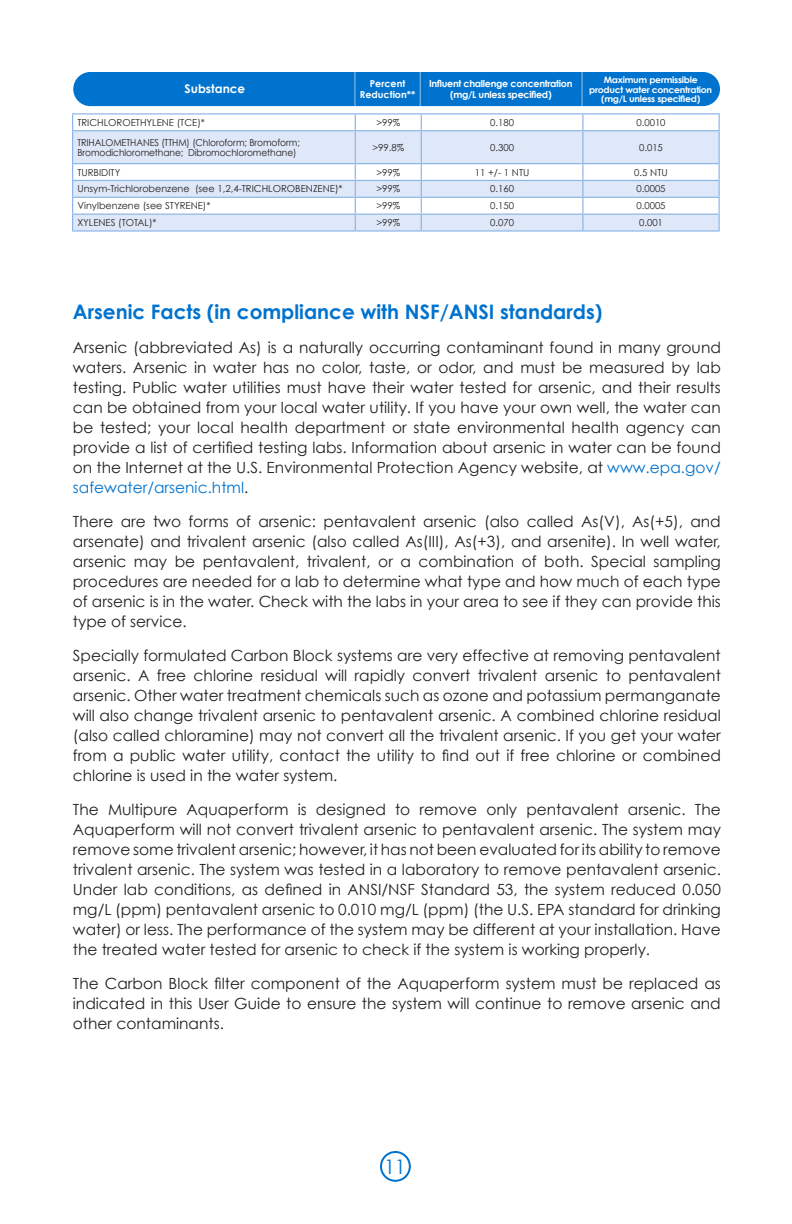
<style>
.page{position:relative;width:792px;height:1224px;background:#fff}
.page>*{position:absolute;margin:0;border:0;box-sizing:border-box;transform-origin:0 0}
.t1{font:700 20px "Century Gothic";color:#0073ce}
.t2{font:20px "Century Gothic";color:#0073ce}
.t3{font:15.4px/20px "Century Gothic";color:#231f20;text-align:justify}
.t4{font:700 12px "Century Gothic";color:#fff}
.t5{font:9.6px "Century Gothic";color:#231f20}
.t6{font:9.6px/10px "Century Gothic";color:#231f20;scale:.95 1}
.t7{font:700 9.6px/10.8px "Century Gothic";letter-spacing:-.03em;color:#fff;text-align:center}
.t8{font:700 9.6px/10.8px "Century Gothic";color:#fff;text-align:center}
.t9{font:700 8.8px/9.4px "Century Gothic";letter-spacing:-.03em;color:#fff;text-align:center;scale:1.05 1}
.s1{color:#0073ce}
</style>
<div class="page">
<div style="left:73px;top:72px;width:647px;height:34px;background:#0073ce;border-radius:17px"></div>
<hr style="left:354px;top:72px;width:2px;height:34px;background:#fff">
<hr style="left:420px;top:72px;width:1px;height:34px;background:#fff">
<hr style="left:581px;top:72px;width:2px;height:34px;background:#fff">
<div style="left:380px;top:1151px;width:31px;height:31px;border:2px solid #0073ce;border-radius:50%"></div>
<svg style="left:73px;top:131px;width:646px;height:99px;fill:#dfe8f8"></svg>
<hr style="left:72px;top:230px;width:283px;height:2px;background:#8bb5e8">
<hr style="left:583px;top:230px;width:137px;height:2px;background:#8bb5e8">
<svg style="left:355px;top:115px;width:1px;height:15px"></svg>
<hr style="left:355px;top:131px;width:1px;height:32px;background:#8bb5e8">
<svg style="left:355px;top:164px;width:1px;height:66px"></svg>
<hr style="left:355px;top:230px;width:66px;height:2px;background:#8bb5e8">
<svg style="left:421px;top:115px;width:1px;height:15px"></svg>
<svg style="left:582px;top:115px;width:2px;height:15px"></svg>
<hr style="left:421px;top:131px;width:1px;height:32px;background:#8bb5e8">
<hr style="left:582px;top:131px;width:2px;height:32px;background:#8bb5e8">
<svg style="left:421px;top:164px;width:1px;height:66px"></svg>
<svg style="left:582px;top:164px;width:2px;height:66px"></svg>
<hr style="left:421px;top:230px;width:162px;height:2px;background:#8bb5e8">
<hr style="left:72px;top:214px;width:283px;height:1px;background:#8bb5e8">
<hr style="left:355px;top:214px;width:66px;height:1px;background:#8bb5e8">
<hr style="left:421px;top:214px;width:162px;height:1px;background:#8bb5e8">
<hr style="left:583px;top:214px;width:137px;height:1px;background:#8bb5e8">
<hr style="left:72px;top:197px;width:283px;height:1px;background:#8bb5e8">
<hr style="left:355px;top:197px;width:66px;height:1px;background:#8bb5e8">
<hr style="left:421px;top:197px;width:162px;height:1px;background:#8bb5e8">
<hr style="left:583px;top:197px;width:137px;height:1px;background:#8bb5e8">
<svg style="left:72px;top:164px;width:1px;height:66px"></svg>
<svg style="left:719px;top:164px;width:1px;height:66px"></svg>
<hr style="left:72px;top:180px;width:283px;height:1px;background:#8bb5e8">
<hr style="left:355px;top:180px;width:66px;height:1px;background:#8bb5e8">
<hr style="left:421px;top:180px;width:162px;height:1px;background:#8bb5e8">
<hr style="left:583px;top:180px;width:137px;height:1px;background:#8bb5e8">
<hr style="left:72px;top:131px;width:1px;height:32px;background:#8bb5e8">
<hr style="left:719px;top:131px;width:1px;height:32px;background:#8bb5e8">
<hr style="left:72px;top:163px;width:283px;height:1px;background:#8bb5e8">
<hr style="left:355px;top:163px;width:66px;height:1px;background:#8bb5e8">
<hr style="left:421px;top:163px;width:162px;height:1px;background:#8bb5e8">
<hr style="left:583px;top:163px;width:137px;height:1px;background:#8bb5e8">
<svg style="left:72px;top:115px;width:1px;height:15px"></svg>
<svg style="left:719px;top:115px;width:1px;height:15px"></svg>
<hr style="left:72px;top:130px;width:283px;height:1px;background:#8bb5e8">
<hr style="left:355px;top:130px;width:66px;height:1px;background:#8bb5e8">
<hr style="left:421px;top:130px;width:162px;height:1px;background:#8bb5e8">
<hr style="left:583px;top:130px;width:137px;height:1px;background:#8bb5e8">
<hr style="left:72px;top:113px;width:283px;height:2px;background:#8bb5e8">
<hr style="left:355px;top:113px;width:66px;height:2px;background:#8bb5e8">
<hr style="left:421px;top:113px;width:162px;height:2px;background:#8bb5e8">
<hr style="left:583px;top:113px;width:137px;height:2px;background:#8bb5e8">
<p class="t4" style="left:185px;top:81px;width:62px">Substance</p>
<p class="t8" style="left:360px;top:78px;width:57px">Percent<br>Reduction**</p>
<p class="t7" style="left:429px;top:78px;width:145px">Influent challenge concentration (mg/L unless specified)</p>
<p class="t9" style="left:589px;top:75px;width:119px">Maximum permissible product water concentration (mg/L unless specified)</p>
<p class="t5" style="left:77px;top:117px;width:129px">TRICHLOROETHYLENE (TCE)*</p>
<p class="t5" style="left:376px;top:117px;width:25px">&gt;99%</p>
<p class="t5" style="left:490px;top:117px;width:25px">0.180</p>
<p class="t5" style="left:636px;top:117px;width:31px">0.0010</p>
<p class="t6" style="left:77px;top:137px;width:236px">TRIHALOMETHANES (TTHM) (Chloroform; Bromoform;<br>Bromodichloromethane; Dibromochloromethane)</p>
<p class="t5" style="left:372px;top:141px;width:33px">&gt;99.8%</p>
<p class="t5" style="left:490px;top:141px;width:25px">0.300</p>
<p class="t5" style="left:639px;top:141px;width:25px">0.015</p>
<p class="t5" style="left:77px;top:166px;width:44px">TURBIDITY</p>
<p class="t5" style="left:376px;top:166px;width:25px">&gt;99%</p>
<p class="t5" style="left:475px;top:166px;width:56px">11 +/- 1 NTU</p>
<p class="t5" style="left:634px;top:166px;width:35px">0.5 NTU</p>
<p class="t5" style="left:77px;top:183px;width:267px">Unsym-Trichlorobenzene (see 1,2,4-TRICHLOROBENZENE)*</p>
<p class="t5" style="left:376px;top:183px;width:25px">&gt;99%</p>
<p class="t5" style="left:490px;top:183px;width:25px">0.160</p>
<p class="t5" style="left:636px;top:183px;width:31px">0.0005</p>
<p class="t5" style="left:77px;top:200px;width:135px">Vinylbenzene (see STYRENE)*</p>
<p class="t5" style="left:376px;top:200px;width:25px">&gt;99%</p>
<p class="t5" style="left:490px;top:200px;width:25px">0.150</p>
<p class="t5" style="left:636px;top:200px;width:31px">0.0005</p>
<p class="t5" style="left:77px;top:217px;width:81px">XYLENES (TOTAL)*</p>
<p class="t5" style="left:376px;top:217px;width:25px">&gt;99%</p>
<p class="t5" style="left:490px;top:217px;width:25px">0.070</p>
<p class="t5" style="left:639px;top:217px;width:25px">0.001</p>
<p class="t1" style="left:73px;top:299px;width:531px">Arsenic Facts (in compliance with NSF/ANSI standards)</p>
<p class="t3" style="left:73px;top:337px;width:650px">Arsenic (abbreviated As) is a naturally occurring contaminant found in many ground waters. Arsenic in water has no color, taste, or odor, and must be measured by lab testing. Public water utilities must have their water tested for arsenic, and their results can be obtained from your local water utility. If you have your own well, the water can be tested; your local health department or state environmental health agency can provide a list of certified testing labs. Information about arsenic in water can be found on the Internet at the U.S. Environmental Protection Agency website, at <span class="s1">www.epa.gov/ safewater/arsenic.html</span>.</p>
<p class="t3" style="left:73px;top:511px;width:650px">There are two forms of arsenic: pentavalent arsenic (also called As(V), As(+5), and arsenate) and trivalent arsenic (also called As(III), As(+3), and arsenite). In well water, arsenic may be pentavalent, trivalent, or a combination of both. Special sampling procedures are needed for a lab to determine what type and how much of each type of arsenic is in the water. Check with the labs in your area to see if they can provide this type of service.</p>
<p class="t3" style="left:73px;top:645px;width:650px">Specially formulated Carbon Block systems are very effective at removing pentavalent arsenic. A free chlorine residual will rapidly convert trivalent arsenic to pentavalent arsenic. Other water treatment chemicals such as ozone and potassium permanganate will also change trivalent arsenic to pentavalent arsenic. A combined chlorine residual (also called chloramine) may not convert all the trivalent arsenic. If you get your water from a public water utility, contact the utility to find out if free chlorine or combined chlorine is used in the water system.</p>
<p class="t3" style="left:73px;top:799px;width:650px">The Multipure Aquaperform is designed to remove only pentavalent arsenic. The Aquaperform will not convert trivalent arsenic to pentavalent arsenic. The system may remove some trivalent arsenic; however, it has not been evaluated for its ability to remove trivalent arsenic. The system was tested in a laboratory to remove pentavalent arsenic.<br>Under lab conditions, as defined in ANSI/NSF Standard 53, the system reduced 0.050 mg/L (ppm) pentavalent arsenic to 0.010 mg/L (ppm) (the U.S. EPA standard for drinking water) or less. The performance of the system may be different at your installation. Have the treated water tested for arsenic to check if the system is working properly.</p>
<p class="t3" style="left:73px;top:973px;width:650px">The Carbon Block filter component of the Aquaperform system must be replaced as indicated in this User Guide to ensure the system will continue to remove arsenic and other contaminants.</p>
<p class="t2" style="left:384px;top:1154px;width:23px">11</p>
</div>
